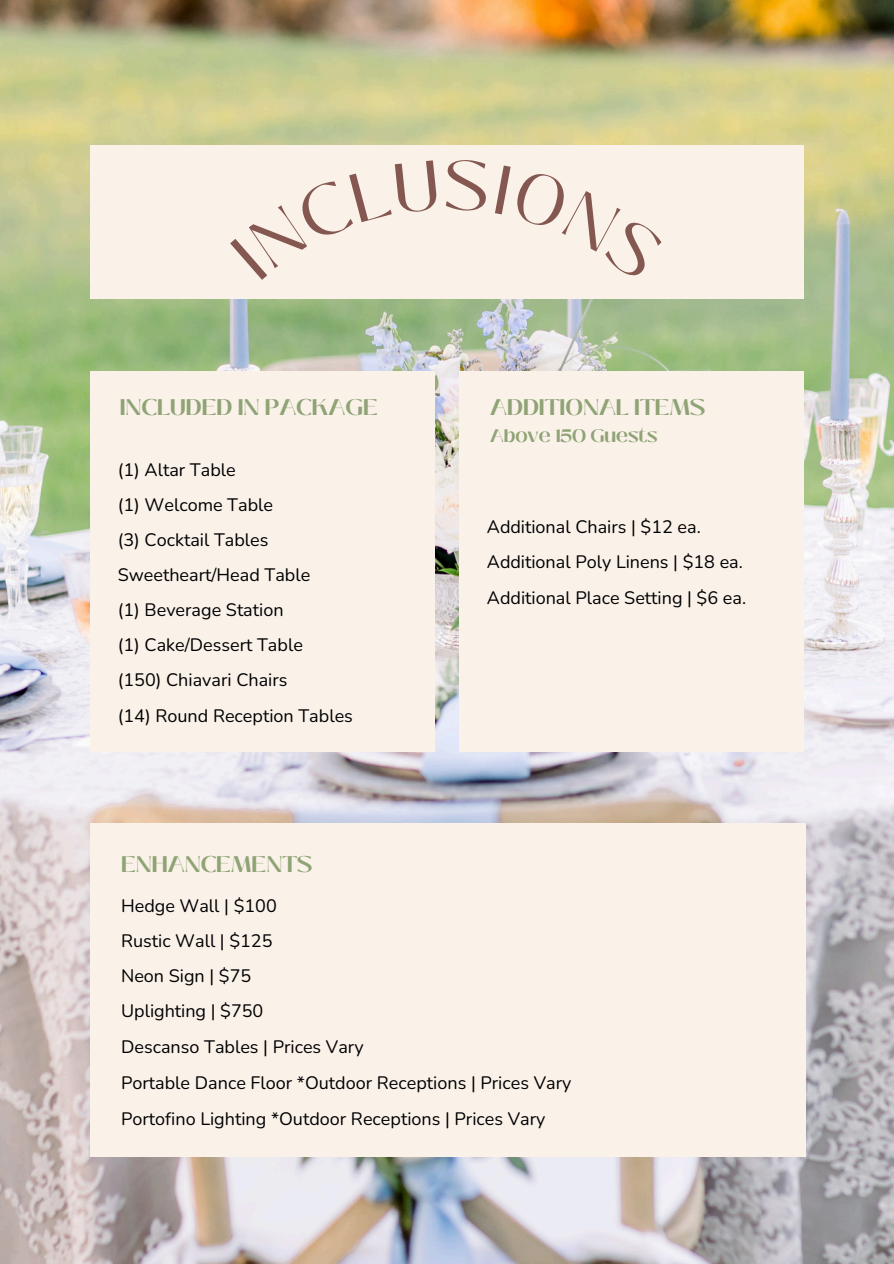
<style>
.page{position:relative;width:894px;height:1264px;background:#fff}
.page>*{position:absolute;margin:0;border:0;box-sizing:border-box;transform-origin:0 0}
.t1{font:700 22.5px "Black Mango";color:#8fa376}
.t2{font:18px/35.1px "Nunito";color:#000001}
.t3{font:700 18px "Black Mango";color:#8fa376}
</style>
<div class="page">
<img style="left:0;top:0;width:893px;height:1263px">
<div style="left:90px;top:145px;width:713px;height:153px;background:#faf2e9"></div>
<div style="left:90px;top:371px;width:345px;height:380px;background:#faf2e9"></div>
<div style="left:459px;top:371px;width:345px;height:380px;background:#faf2e9"></div>
<div style="left:90px;top:823px;width:715px;height:333px;background:#faf2e9"></div>
<p class="t1" style="left:120px;top:390px;width:259px">INCLUDED IN PACKAGE</p>
<p class="t2" style="left:118px;top:453px;width:236px">(1) Altar Table<br>(1) Welcome Table<br>(3) Cocktail Tables<br>Sweetheart/Head Table<br>(1) Beverage Station<br>(1) Cake/Dessert Table<br>(150) Chiavari Chairs<br>(14) Round Reception Tables</p>
<p class="t1" style="left:121px;top:847px;width:193px">ENHANCEMENTS</p>
<p class="t1" style="left:490px;top:390px;width:217px">ADDITIONAL ITEMS</p>
<p class="t3" style="left:490px;top:422px;width:169px">Above 150 Guests</p>
<p class="t2" style="left:486px;top:509px;width:215px">Additional Chairs | $12 ea.</p>
<p class="t2" style="left:486px;top:544px;width:257px">Additional Poly Linens | $18 ea.</p>
<p class="t2" style="left:486px;top:580px;width:261px">Additional Place Setting | $6 ea.</p>
<h3 class="t2" style="left:121px;top:888px;width:157px">Hedge Wall | $100</h3>
<p class="t2" style="left:121px;top:923px;width:153px">Rustic Wall | $125</p>
<p class="t2" style="left:121px;top:958px;width:132px">Neon Sign | $75</p>
<p class="t2" style="left:121px;top:993px;width:144px">Uplighting | $750</p>
<h2 class="t2" style="left:121px;top:1029px;width:244px">Descanso Tables | Prices Vary</h2>
<p class="t2" style="left:121px;top:1065px;width:451px">Portable Dance Floor *Outdoor Receptions | Prices Vary</p>
<p class="t2" style="left:121px;top:1101px;width:426px">Portofino Lighting *Outdoor Receptions | Prices Vary</p>
</div>
